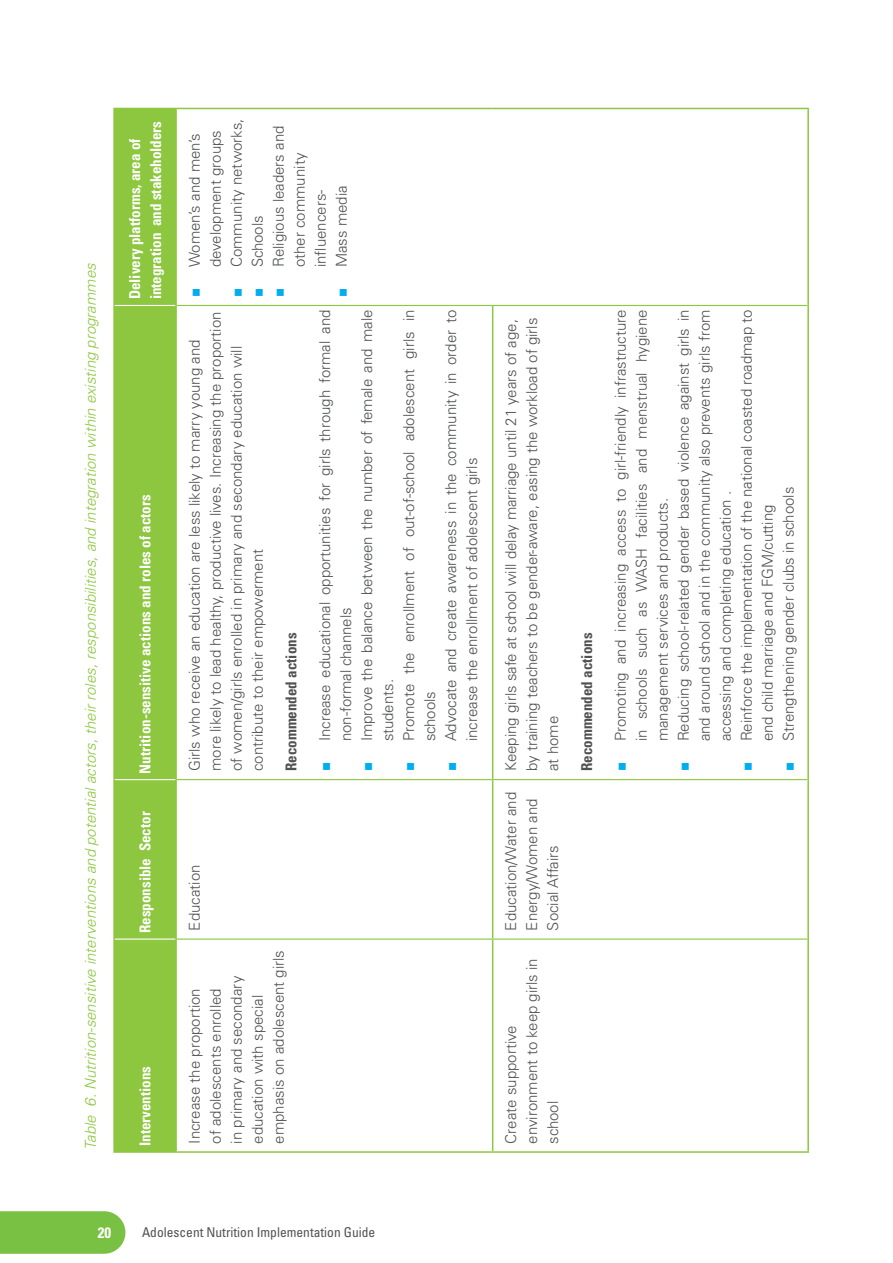
<style>
.page{position:relative;width:893px;height:1263px;background:#fff}
.page>*{position:absolute;margin:0;border:0;box-sizing:border-box;transform-origin:0 0}
.Bullet{font:300 15px/21px "Univers LT Std";color:#515151}
.t1{font:300 15px/21px "Univers LT Std";color:#4f5151}
.Bullet-2{font:700 condensed 15px/21px "Univers LT Std";color:#fff}
.Table_s{font:italic 300 15px "Univers LT Std";color:#8dc63f}
.Bullet-3{font:700 condensed 15px "Univers LT Std";color:#515151}
.t2{font:condensed 13.5px "Univers LT Std";color:#515151}
.s1{font-family:"Arial";font-weight:400;color:#00aeef}
.s2{color:#515151}
.s3{color:#4f5151}
</style>
<div class="page">
<svg style="left:0;top:1211px;width:125px;height:43px;background:#7ec34a"></svg>
<div style="left:115px;top:109px;width:60px;height:1042px;background:#8dc63f"></div>
<hr style="left:113px;top:108px;width:63px;height:1px;background:#8dc63f">
<hr style="left:113px;top:109px;width:2px;height:196px;background:#8dc63f">
<hr style="left:113px;top:305px;width:2px;height:475px;background:#8dc63f">
<hr style="left:175px;top:305px;width:2px;height:475px;background:#8dc63f">
<hr style="left:492px;top:306px;width:1px;height:473px;background:#8dc63f">
<hr style="left:807px;top:305px;width:2px;height:475px;background:#8dc63f">
<hr style="left:113px;top:780px;width:2px;height:159px;background:#8dc63f">
<hr style="left:175px;top:780px;width:2px;height:159px;background:#8dc63f">
<hr style="left:492px;top:780px;width:1px;height:158px;background:#8dc63f">
<hr style="left:807px;top:780px;width:2px;height:159px;background:#8dc63f">
<hr style="left:113px;top:939px;width:2px;height:212px;background:#8dc63f">
<hr style="left:175px;top:939px;width:2px;height:212px;background:#8dc63f">
<hr style="left:492px;top:940px;width:1px;height:211px;background:#8dc63f">
<hr style="left:807px;top:939px;width:2px;height:212px;background:#8dc63f">
<hr style="left:113px;top:1151px;width:63px;height:2px;background:#8dc63f">
<hr style="left:176px;top:1151px;width:317px;height:2px;background:#8dc63f">
<hr style="left:493px;top:1151px;width:316px;height:2px;background:#8dc63f">
<hr style="left:115px;top:305px;width:60px;height:1px;background:#fff">
<hr style="left:115px;top:779px;width:60px;height:1px;background:#fff">
<hr style="left:115px;top:938px;width:60px;height:2px;background:#fff">
<hr style="left:177px;top:779px;width:316px;height:1px;background:#8dc63f">
<hr style="left:493px;top:779px;width:314px;height:1px;background:#8dc63f">
<hr style="left:177px;top:938px;width:316px;height:2px;background:#8dc63f">
<hr style="left:493px;top:938px;width:314px;height:2px;background:#8dc63f">
<hr style="left:176px;top:108px;width:317px;height:1px;background:#8dc63f">
<hr style="left:175px;top:109px;width:2px;height:196px;background:#8dc63f">
<hr style="left:493px;top:108px;width:316px;height:1px;background:#8dc63f">
<hr style="left:807px;top:109px;width:2px;height:196px;background:#8dc63f">
<hr style="left:177px;top:305px;width:316px;height:1px;background:#8dc63f">
<hr style="left:493px;top:305px;width:314px;height:1px;background:#8dc63f">
<p class="Table_s" style="left:82px;top:1149px;width:888px;rotate:-90deg">Table 6. Nutrition-sensitive interventions and potential actors, their roles, responsibilities, and integration within existing programmes</p>
<p class="Bullet-2" style="left:124px;top:299px;width:180px;rotate:-90deg">Delivery platforms, area of integration and stakeholders</p>
<p class="t1" style="left:184px;top:297px;width:168px;text-align:right;rotate:-90deg"><span class="s1">■</span> Women’s and men’s development groups</p>
<p class="t1" style="left:226px;top:297px;width:180px;rotate:-90deg"><span class="s1">■</span> Community networks,</p>
<p class="t1" style="left:247px;top:297px;width:83px;rotate:-90deg"><span class="s1">■</span> Schools</p>
<p class="t1" style="left:268px;top:267px;width:143px;text-indent:-30px;rotate:-90deg"><span class="s1">■</span> Religious leaders and other community influencers-</p>
<p class="t1" style="left:331px;top:297px;width:113px;rotate:-90deg"><span class="s1">■</span> Mass media</p>
<p class="Bullet-2" style="left:135px;top:774px;width:281px;rotate:-90deg">Nutrition-sensitive actions and roles of actors</p>
<p class="Bullet-2" style="left:135px;top:933px;width:123px;rotate:-90deg">Responsible Sector</p>
<p class="Bullet-2" style="left:135px;top:1146px;width:81px;rotate:-90deg">Interventions</p>
<p class="Bullet" style="left:184px;top:771px;width:461px;rotate:-90deg">Girls who receive an education are less likely to marry young and more likely to lead healthy, productive lives. Increasing the proportion of women/girls enrolled in primary and secondary education will contribute to their empowerment</p>
<p class="Bullet-3" style="left:282px;top:771px;width:140px;rotate:-90deg">Recommended actions</p>
<p class="Bullet" style="left:184px;top:930px;width:67px;rotate:-90deg">Education</p>
<p class="t1" style="left:314px;top:741px;width:433px;text-indent:-30px;rotate:-90deg"><span class="s1">■</span> Increase educational opportunities for girls through formal and non-formal channels</p>
<p class="t1" style="left:356px;top:741px;width:433px;text-indent:-30px;rotate:-90deg"><span class="s1">■</span> Improve the balance between the number of female and male students.</p>
<p class="t1" style="left:398px;top:741px;width:433px;text-indent:-30px;rotate:-90deg"><span class="s1">■</span> Promote the enrollment of out-of-school adolescent girls in schools</p>
<p class="t1" style="left:440px;top:741px;width:433px;text-indent:-30px;rotate:-90deg"><span class="s1">■</span> Advocate and create awareness in the community in order to increase the enrollment of adolescent girls</p>
<p class="Bullet" style="left:500px;top:771px;width:455px;text-align:justify;rotate:-90deg">Keeping girls safe at school will delay marriage until 21 years of age, by training teachers to be gender-aware, easing the workload of girls at home</p>
<p class="Bullet" style="left:500px;top:930px;width:140px;rotate:-90deg">Education/Water and<br>Energy/Women and<br>Social Affairs</p>
<p class="Bullet" style="left:184px;top:1143px;width:195px;rotate:-90deg">Increase the proportion<br>of adolescents enrolled<br>in primary and secondary education with special emphasis on adolescent girls</p>
<p class="Bullet" style="left:500px;top:1143px;width:187px;rotate:-90deg">Create supportive environment to keep girls in school</p>
<p class="Bullet-3" style="left:577px;top:771px;width:140px;rotate:-90deg">Recommended actions</p>
<p class="Bullet" style="left:610px;top:741px;width:433px;text-align:justify;text-indent:-30px;rotate:-90deg"><span class="s1">■</span> Promoting and increasing access to girl-friendly infrastructure in schools such as WASH facilities and menstrual hygiene management services and products.</p>
<p class="Bullet" style="left:673px;top:741px;width:433px;text-align:justify;text-indent:-30px;rotate:-90deg"><span class="s1">■</span> Reducing school-related gender based violence against girls in and around school and in the community also prevents girls from accessing and completing education .</p>
<p class="t1" style="left:736px;top:741px;width:433px;text-indent:-30px;rotate:-90deg"><span class="s1">■</span> <span class="s2">R</span>einforce the implementation of the national coasted roadmap to end child marriage and FGM/cutting</p>
<p class="Bullet" style="left:778px;top:771px;width:286px;rotate:-90deg"><span class="s1">■</span> <span class="s3">Strengthe</span>ning gender clubs in schools</p>
<p class="Bullet-2" style="left:98px;top:1222px;width:15px">20</p>
<p class="t2" style="left:142px;top:1224px;width:235px">Adolescent Nutrition Implementation Guide</p>
</div>
